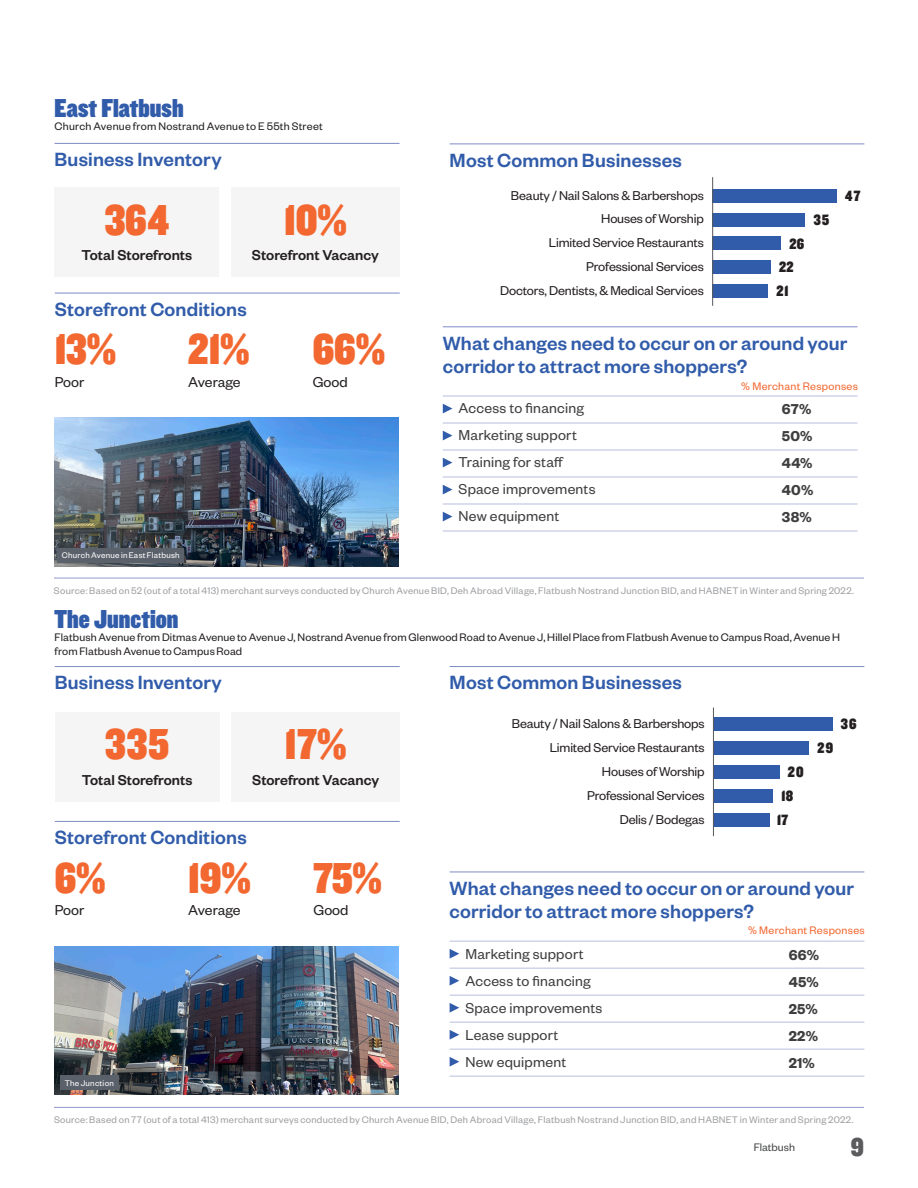
<style>
.page{position:relative;width:918px;height:1188px;background:#fff}
.page>*{position:absolute;margin:0;border:0;box-sizing:border-box;transform-origin:0 0}
.Standalone_Figure{font:45px "Knockout HTF90 Ultmt Welterwt";color:#f26830}
.t1{font:27px "Knockout HTF90 Ultmt Welterwt";letter-spacing:.005em;color:#315caa}
.t2{font:27px "Knockout HTF90 Ultmt Welterwt";color:#5b5b5e}
.Header_3{font:500 21px/23.2px "Founders Grotesk";letter-spacing:.01em;color:#315caa}
.BList___10_5_Alterna{font:15.75px "Founders Grotesk";letter-spacing:.015em;color:#3e3e3f}
.t3{font:500 15.75px "Founders Grotesk";color:#231f20}
.t4{font:15.75px "Founders Grotesk";color:#231f20}
.BList___Merchant_Res{font:600 15.75px "Founders Grotesk";letter-spacing:.02em;color:#3e3e3f}
.t5{font:15.45px/23.9px "Knockout HTF90 Ultmt Welterwt";letter-spacing:.05em;color:#231f20}
.t6{font:14.1px "Founders Grotesk";letter-spacing:-.01em;color:#231f20}
.Sources___Inline_8_p{font:12px/13.5px "Founders Grotesk";letter-spacing:.015em;color:#231f20}
.t7{font:12px "Founders Grotesk";letter-spacing:.025em;color:#f26830}
.t8{font:12px "Founders Grotesk";color:#464748}
.Sources___Inline_8_p-2{font:10.5px "Founders Grotesk";letter-spacing:.025em;color:#9d9fa2}
.Photo_Caption_On_Pho{font:9px "Founders Grotesk";letter-spacing:.03em;color:#fff}
</style>
<div class="page">
<hr style="left:54px;top:1107px;width:810px;height:1px;background:#8f9acd">
<hr style="left:54px;top:578px;width:810px;height:1px;background:#8f9acd">
<hr style="left:55px;top:293px;width:345px;height:1px;background:#7d8bc5">
<hr style="left:55px;top:821px;width:345px;height:1px;background:#7d8bc5">
<hr style="left:443px;top:326px;width:415px;height:1px;background:#7d8bc5">
<hr style="left:443px;top:396px;width:415px;height:1px;background:#b7bdde">
<hr style="left:443px;top:423px;width:415px;height:1px;background:#b7bdde">
<hr style="left:443px;top:450px;width:415px;height:1px;background:#b7bdde">
<hr style="left:443px;top:477px;width:415px;height:1px;background:#b7bdde">
<hr style="left:443px;top:504px;width:415px;height:1px;background:#b7bdde">
<hr style="left:443px;top:531px;width:415px;height:1px;background:#b7bdde">
<svg style="left:443px;top:404px;width:9px;height:9px"></svg>
<svg style="left:443px;top:431px;width:9px;height:9px"></svg>
<svg style="left:443px;top:458px;width:9px;height:9px"></svg>
<svg style="left:443px;top:485px;width:9px;height:9px"></svg>
<svg style="left:443px;top:512px;width:9px;height:9px"></svg>
<hr style="left:450px;top:872px;width:414px;height:1px;background:#7d8bc5">
<hr style="left:450px;top:941px;width:414px;height:1px;background:#b7bdde">
<hr style="left:450px;top:968px;width:414px;height:1px;background:#b7bdde">
<hr style="left:450px;top:995px;width:414px;height:1px;background:#b7bdde">
<hr style="left:450px;top:1022px;width:414px;height:1px;background:#b7bdde">
<hr style="left:450px;top:1049px;width:414px;height:1px;background:#b7bdde">
<hr style="left:450px;top:1076px;width:414px;height:1px;background:#b7bdde">
<svg style="left:450px;top:949px;width:9px;height:10px"></svg>
<svg style="left:450px;top:976px;width:9px;height:10px"></svg>
<svg style="left:450px;top:1003px;width:9px;height:10px"></svg>
<svg style="left:450px;top:1030px;width:9px;height:10px"></svg>
<svg style="left:450px;top:1057px;width:9px;height:10px"></svg>
<hr style="left:450px;top:144px;width:414px;height:1px;background:#7d8bc5">
<div style="left:712px;top:189px;width:125px;height:14px;background:#315caa"></div>
<div style="left:712px;top:213px;width:93px;height:14px;background:#315caa"></div>
<div style="left:712px;top:237px;width:69px;height:13px;background:#315caa"></div>
<div style="left:712px;top:260px;width:59px;height:14px;background:#315caa"></div>
<div style="left:712px;top:284px;width:56px;height:14px;background:#315caa"></div>
<hr style="left:712px;top:177px;width:1px;height:129px;background:#57585a">
<div style="left:713px;top:717px;width:119px;height:14px;background:#315caa"></div>
<div style="left:713px;top:741px;width:96px;height:14px;background:#315caa"></div>
<div style="left:713px;top:765px;width:66px;height:14px;background:#315caa"></div>
<div style="left:713px;top:789px;width:60px;height:14px;background:#315caa"></div>
<div style="left:713px;top:813px;width:56px;height:14px;background:#315caa"></div>
<hr style="left:713px;top:707px;width:1px;height:129px;background:#57585a">
<hr style="left:450px;top:666px;width:414px;height:1px;background:#7d8bc5">
<hr style="left:55px;top:666px;width:345px;height:1px;background:#7d8bc5">
<div style="left:55px;top:712px;width:164px;height:90px;background:#f5f5f6"></div>
<div style="left:232px;top:712px;width:168px;height:90px;background:#f5f5f6"></div>
<img style="left:55px;top:946px;width:344px;height:149px">
<div style="left:60px;top:1075px;width:58px;height:15px;background:#5b616b"></div>
<hr style="left:55px;top:143px;width:345px;height:1px;background:#7d8bc5">
<div style="left:55px;top:188px;width:164px;height:89px;background:#f5f5f6"></div>
<div style="left:231px;top:188px;width:169px;height:89px;background:#f5f5f6"></div>
<img style="left:55px;top:418px;width:344px;height:149px">
<div style="left:57px;top:548px;width:127px;height:15px;background:#5b616b"></div>
<p class="t1" style="left:55px;top:93px;width:131px">East Flatbush</p>
<p class="Sources___Inline_8_p" style="left:55px;top:119px;width:270px">Church Avenue from Nostrand Avenue to E 55th Street</p>
<p class="Header_3" style="left:55px;top:147px;width:169px">Business Inventory</p>
<p class="Standalone_Figure" style="left:105px;top:196px;width:66px">364</p>
<p class="t3" style="left:82px;top:245px;width:112px">Total Storefronts</p>
<p class="Standalone_Figure" style="left:284px;top:196px;width:64px">10%</p>
<p class="t3" style="left:252px;top:245px;width:129px">Storefront Vacancy</p>
<p class="Header_3" style="left:55px;top:297px;width:193px">Storefront Conditions</p>
<p class="Standalone_Figure" style="left:55px;top:325px;width:63px">13%</p>
<p class="t4" style="left:55px;top:372px;width:31px">Poor</p>
<p class="Standalone_Figure" style="left:188px;top:325px;width:63px">21%</p>
<p class="t4" style="left:188px;top:372px;width:54px">Average</p>
<p class="Standalone_Figure" style="left:313px;top:325px;width:74px">66%</p>
<p class="t4" style="left:313px;top:372px;width:37px">Good</p>
<p class="Photo_Caption_On_Pho" style="left:62px;top:550px;width:119px">Church Avenue in East Flatbush</p>
<p class="Header_3" style="left:450px;top:147px;width:234px">Most Common Businesses</p>
<p class="t6" style="left:511px;top:186px;width:194px">Beauty / Nail Salons &amp; Barbershops</p>
<p class="t5" style="left:845px;top:184px;width:17px">47</p>
<p class="t5" style="left:776px;top:232px;width:29px;text-indent:13px">26<br>22<br>21</p>
<p class="t6" style="left:601px;top:210px;width:104px">Houses of Worship</p>
<p class="t6" style="left:549px;top:234px;width:156px">Limited Service Restaurants</p>
<p class="t6" style="left:586px;top:258px;width:119px">Professional Services</p>
<p class="t6" style="left:500px;top:282px;width:205px">Doctors, Dentists, &amp; Medical Services</p>
<p class="Header_3" style="left:443px;top:330px;width:406px">What changes need to occur on or around your corridor to attract more shoppers?</p>
<p class="BList___10_5_Alterna" style="left:459px;top:399px;width:127px">Access to financing</p>
<p class="BList___10_5_Alterna" style="left:459px;top:426px;width:120px">Marketing support</p>
<p class="BList___10_5_Alterna" style="left:459px;top:453px;width:107px">Training for staff</p>
<p class="BList___10_5_Alterna" style="left:459px;top:480px;width:138px">Space improvements</p>
<p class="BList___10_5_Alterna" style="left:459px;top:507px;width:102px">New equipment</p>
<p class="t7" style="left:741px;top:379px;width:118px">% Merchant Responses</p>
<p class="BList___Merchant_Res" style="left:782px;top:399px;width:31px">67%</p>
<p class="BList___Merchant_Res" style="left:782px;top:426px;width:32px">50%</p>
<p class="BList___Merchant_Res" style="left:782px;top:453px;width:32px">44%</p>
<p class="BList___Merchant_Res" style="left:782px;top:480px;width:33px">40%</p>
<p class="BList___Merchant_Res" style="left:782px;top:507px;width:31px">38%</p>
<p class="Sources___Inline_8_p-2" style="left:54px;top:584px;width:802px">Source: Based on 52 (out of a total 413) merchant surveys conducted by Church Avenue BID, Deh Abroad Village, Flatbush Nostrand Junction BID, and HABNET in Winter and Spring 2022.</p>
<p class="t1" style="left:55px;top:605px;width:125px">The Junction</p>
<p class="Sources___Inline_8_p" style="left:55px;top:630px;width:787px">Flatbush Avenue from Ditmas Avenue to Avenue J, Nostrand Avenue from Glenwood Road to Avenue J, Hillel Place from Flatbush Avenue to Campus Road, Avenue H from Flatbush Avenue to Campus Road</p>
<p class="Header_3" style="left:55px;top:670px;width:169px">Business Inventory</p>
<p class="Standalone_Figure" style="left:105px;top:720px;width:65px">335</p>
<p class="t3" style="left:82px;top:770px;width:112px">Total Storefronts</p>
<p class="Header_3" style="left:450px;top:670px;width:234px">Most Common Businesses</p>
<p class="t6" style="left:512px;top:715px;width:194px">Beauty / Nail Salons &amp; Barbershops</p>
<p class="t5" style="left:841px;top:713px;width:17px">36</p>
<p class="t5" style="left:777px;top:761px;width:28px;text-indent:11px">20<br>18<br>17</p>
<p class="Standalone_Figure" style="left:285px;top:720px;width:63px">17%</p>
<p class="t3" style="left:252px;top:770px;width:129px">Storefront Vacancy</p>
<p class="t6" style="left:550px;top:739px;width:156px">Limited Service Restaurants</p>
<p class="t6" style="left:602px;top:763px;width:104px">Houses of Worship</p>
<p class="t6" style="left:587px;top:787px;width:119px">Professional Services</p>
<p class="t6" style="left:620px;top:810px;width:86px">Delis / Bodegas</p>
<p class="Header_3" style="left:55px;top:825px;width:193px">Storefront Conditions</p>
<p class="Standalone_Figure" style="left:55px;top:853px;width:52px">6%</p>
<p class="t4" style="left:55px;top:900px;width:31px">Poor</p>
<p class="Standalone_Figure" style="left:188px;top:853px;width:64px">19%</p>
<p class="t4" style="left:188px;top:900px;width:54px">Average</p>
<p class="Standalone_Figure" style="left:314px;top:853px;width:70px">75%</p>
<p class="t4" style="left:314px;top:900px;width:37px">Good</p>
<p class="Photo_Caption_On_Pho" style="left:65px;top:1077px;width:51px">The Junction</p>
<p class="Header_3" style="left:450px;top:875px;width:406px">What changes need to occur on or around your corridor to attract more shoppers?</p>
<p class="BList___10_5_Alterna" style="left:465px;top:944px;width:120px">Marketing support</p>
<p class="BList___10_5_Alterna" style="left:465px;top:971px;width:127px">Access to financing</p>
<p class="BList___10_5_Alterna" style="left:465px;top:998px;width:138px">Space improvements</p>
<p class="BList___10_5_Alterna" style="left:465px;top:1025px;width:94px">Lease support</p>
<p class="BList___10_5_Alterna" style="left:465px;top:1052px;width:102px">New equipment</p>
<p class="t7" style="left:748px;top:923px;width:118px">% Merchant Responses</p>
<p class="BList___Merchant_Res" style="left:789px;top:945px;width:32px">66%</p>
<p class="BList___Merchant_Res" style="left:789px;top:972px;width:31px">45%</p>
<p class="BList___Merchant_Res" style="left:789px;top:999px;width:31px">25%</p>
<p class="BList___Merchant_Res" style="left:789px;top:1026px;width:31px">22%</p>
<p class="BList___Merchant_Res" style="left:789px;top:1053px;width:28px">21%</p>
<p class="Sources___Inline_8_p-2" style="left:54px;top:1114px;width:801px">Source: Based on 77 (out of a total 413) merchant surveys conducted by Church Avenue BID, Deh Abroad Village, Flatbush Nostrand Junction BID, and HABNET in Winter and Spring 2022.</p>
<p class="t8" style="left:754px;top:1140px;width:43px">Flatbush</p>
<h2 class="t2" style="left:851px;top:1133px;width:15px">9</h2>
</div>
